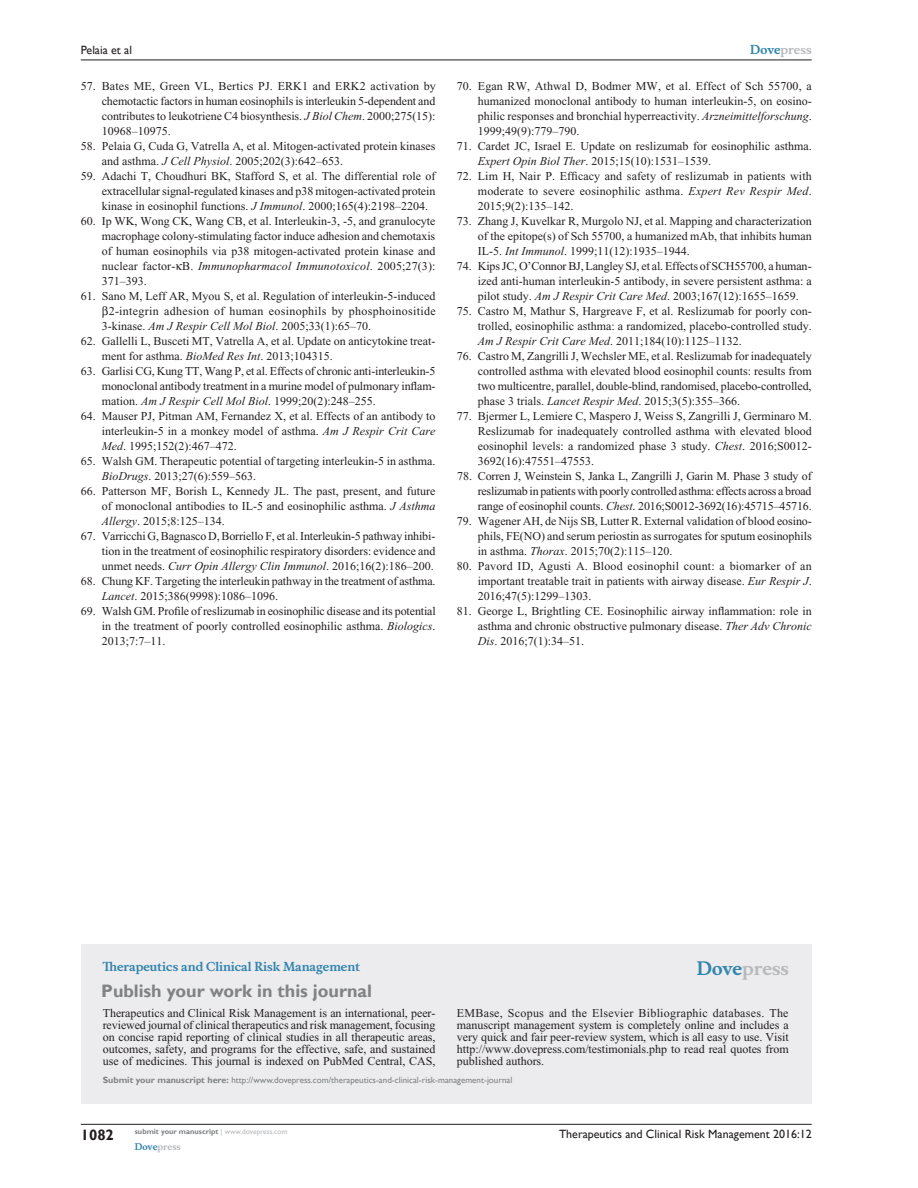
<style>
.page{position:relative;width:918px;height:1188px;background:#fff}
.page>*{position:absolute;margin:0;border:0;box-sizing:border-box;transform-origin:0 0}
.PromBx-H1{font:700 18px "Gill Sans";color:#808285}
.PromBx-Brand{font:700 18px "Musee";color:#b8b9bc}
.t1{font:700 15px "Gill Sans";color:#231f20}
.RefNL2{font:12px/15px "Times New Roman";color:#231f20;text-align:justify}
.PromBx-Tx{font:12px/12px "Times New Roman";letter-spacing:-.005em;color:#231f20;text-align:justify}
.t2{font:12px "Gill Sans";color:#231f20}
.RefNL2-2{font:12px "Times New Roman";letter-spacing:.025em;color:#231f20}
.PromBx-JrnlName{font:700 12px "Musee";color:#3485ae}
.t3{font:700 12px "Musee";color:#b8b9bc}
.PromBx-SubmitMssWebA{font:9px "Gill Sans";color:#808285}
.t4{font:700 9px "Musee";color:#b8b9bc}
.t5{font:700 7.5px "Gill Sans";color:#808285}
.s1{font-style:italic}
.s2{color:#3485ae}
.s3{font-weight:700}
.s4{font-weight:400;color:#b8b9bc}
</style>
<div class="page">
<div style="left:81px;top:944px;width:731px;height:159px;background:#ececee"></div>
<hr style="left:81px;top:1124px;width:731px;height:1px;background:#231f20">
<hr style="left:81px;top:60px;width:731px;height:1px;background:#231f20">
<p class="t2" style="left:81px;top:43px;width:53px">Pelaia et al</p>
<p class="RefNL2" style="left:102px;top:79px;width:336px;text-indent:-21px">57. Bates ME, Green VL, Bertics PJ. ERK1 and ERK2 activation by chemotactic factors in human eosinophils is interleukin 5-dependent and contributes to leukotriene C4 biosynthesis. <span class="s1">J Biol Chem</span>. 2000;275(15):<br>10968–10975.</p>
<p class="RefNL2" style="left:102px;top:139px;width:335px;text-indent:-21px">58. Pelaia G, Cuda G, Vatrella A, et al. Mitogen-activated protein kinases and asthma. <span class="s1">J Cell Physiol</span>. 2005;202(3):642–653.</p>
<p class="RefNL2" style="left:102px;top:169px;width:335px;text-indent:-21px">59. Adachi T, Choudhuri BK, Stafford S, et al. The differential role of extracellular signal-regulated kinases and p38 mitogen-activated protein kinase in eosinophil functions. <span class="s1">J Immunol</span>. 2000;165(4):2198–2204.</p>
<p class="RefNL2" style="left:102px;top:214px;width:335px;text-indent:-21px">60. Ip WK, Wong CK, Wang CB, et al. Interleukin-3, -5, and granulocyte macrophage colony-stimulating factor induce adhesion and chemotaxis of human eosinophils via p38 mitogen-activated protein kinase and nuclear factor- B. <span class="s1">Immunopharmacol Immunotoxicol</span>. 2005;27(3):<br>371–393.</p>
<p class="RefNL2" style="left:81px;top:289px;width:356px">61. Sano M, Leff AR, Myou S, et al. Regulation of interleukin-5-induced</p>
<p class="RefNL2-2" style="left:109px;top:305px;width:329px">2-integrin adhesion of human eosinophils by phosphoinositide</p>
<p class="RefNL2" style="left:102px;top:319px;width:271px">3-kinase. <span class="s1">Am J Respir Cell Mol Biol</span>. 2005;33(1):65–70.</p>
<p class="RefNL2" style="left:102px;top:334px;width:335px;text-indent:-21px">62. Gallelli L, Busceti MT, Vatrella A, et al. Update on anticytokine treat&shy;ment for asthma. <span class="s1">BioMed Res Int</span>. 2013;104315.</p>
<p class="RefNL2" style="left:102px;top:364px;width:335px;text-indent:-21px">63. Garlisi CG, Kung TT, Wang P, et al. Effects of chronic anti-interleukin-5 monoclonal antibody treatment in a murine model of pulmonary inflam&shy;mation. <span class="s1">Am J Respir Cell Mol Biol</span>. 1999;20(2):248–255.</p>
<p class="RefNL2" style="left:102px;top:409px;width:335px;text-indent:-21px">64. Mauser PJ, Pitman AM, Fernandez X, et al. Effects of an antibody to interleukin-5 in a monkey model of asthma. <span class="s1">Am J Respir Crit Care Med</span>. 1995;152(2):467–472.</p>
<p class="RefNL2" style="left:102px;top:454px;width:335px;text-indent:-21px">65. Walsh GM. Therapeutic potential of targeting interleukin-5 in asthma.<br><span class="s1">BioDrugs</span>. 2013;27(6):559–563.</p>
<p class="RefNL2" style="left:102px;top:484px;width:335px;text-indent:-21px">66. Patterson MF, Borish L, Kennedy JL. The past, present, and future of monoclonal antibodies to IL-5 and eosinophilic asthma. <span class="s1">J Asthma Allergy</span>. 2015;8:125–134.</p>
<p class="RefNL2" style="left:102px;top:529px;width:335px;text-indent:-21px">67. Varricchi G, Bagnasco D, Borriello F, et al. Interleukin-5 pathway inhibi&shy;tion in the treatment of eosinophilic respiratory disorders: evidence and unmet needs. <span class="s1">Curr Opin Allergy Clin Immunol</span>. 2016;16(2):186–200.</p>
<p class="RefNL2" style="left:102px;top:574px;width:335px;text-indent:-21px">68. Chung KF. Targeting the interleukin pathway in the treatment of asthma.<br><span class="s1">Lancet</span>. 2015;386(9998):1086–1096.</p>
<p class="RefNL2" style="left:102px;top:604px;width:336px;text-indent:-21px">69. Walsh GM. Profile of reslizumab in eosinophilic disease and its potential in the treatment of poorly controlled eosinophilic asthma. <span class="s1">Biologics</span>.<br>2013;7:7–11.</p>
<p class="t3" style="left:750px;top:43px;width:63px"><span class="s2">Dove</span>press</p>
<p class="RefNL2" style="left:478px;top:79px;width:335px;text-indent:-21px">70. Egan RW, Athwal D, Bodmer MW, et al. Effect of Sch 55700, a humanized monoclonal antibody to human interleukin-5, on eosino&shy;philic responses and bronchial hyperreactivity. <span class="s1">Arzneimittelforschung</span>.<br>1999;49(9):779–790.</p>
<p class="RefNL2" style="left:478px;top:139px;width:335px;text-indent:-21px">71. Cardet JC, Israel E. Update on reslizumab for eosinophilic asthma.<br><span class="s1">Expert Opin Biol Ther</span>. 2015;15(10):1531–1539.</p>
<p class="RefNL2" style="left:478px;top:169px;width:335px;text-indent:-21px">72. Lim H, Nair P. Efficacy and safety of reslizumab in patients with moderate to severe eosinophilic asthma. <span class="s1">Expert Rev Respir Med</span>.<br>2015;9(2):135–142.</p>
<p class="RefNL2" style="left:478px;top:214px;width:335px;text-indent:-21px">73. Zhang J, Kuvelkar R, Murgolo NJ, et al. Mapping and characterization of the epitope(s) of Sch 55700, a humanized mAb, that inhibits human IL-5. <span class="s1">Int Immunol</span>. 1999;11(12):1935–1944.</p>
<p class="RefNL2" style="left:478px;top:259px;width:335px;text-indent:-21px">74. Kips JC, O’Connor BJ, Langley SJ, et al. Effects of SCH55700, a human&shy;ized anti-human interleukin-5 antibody, in severe persistent asthma: a pilot study. <span class="s1">Am J Respir Crit Care Med</span>. 2003;167(12):1655–1659.</p>
<p class="RefNL2" style="left:478px;top:304px;width:335px;text-indent:-21px">75. Castro M, Mathur S, Hargreave F, et al. Reslizumab for poorly con&shy;trolled, eosinophilic asthma: a randomized, placebo-controlled study.<br><span class="s1">Am J Respir Crit Care Med</span>. 2011;184(10):1125–1132.</p>
<p class="RefNL2" style="left:478px;top:349px;width:336px;text-indent:-21px">76. Castro M, Zangrilli J, Wechsler ME, et al. Reslizumab for inadequately controlled asthma with elevated blood eosinophil counts: results from two multicentre, parallel, double-blind, randomised, placebo-controlled, phase 3 trials. <span class="s1">Lancet Respir Med</span>. 2015;3(5):355–366.</p>
<p class="RefNL2" style="left:478px;top:409px;width:335px;text-indent:-21px">77. Bjermer L, Lemiere C, Maspero J, Weiss S, Zangrilli J, Germinaro M.<br>Reslizumab for inadequately controlled asthma with elevated blood eosinophil levels: a randomized phase 3 study. <span class="s1">Chest</span>. 2016;S0012- 3692(16):47551–47553.</p>
<p class="RefNL2" style="left:478px;top:469px;width:335px;text-indent:-21px">78. Corren J, Weinstein S, Janka L, Zangrilli J, Garin M. Phase 3 study of reslizumab in patients with poorly controlled asthma: effects across a broad range of eosinophil counts. <span class="s1">Chest</span>. 2016;S0012-3692(16):45715–45716.</p>
<p class="RefNL2" style="left:478px;top:514px;width:335px;text-indent:-21px">79. Wagener AH, de Nijs SB, Lutter R. External validation of blood eosino&shy;phils, FE(NO) and serum periostin as surrogates for sputum eosinophils in asthma. <span class="s1">Thorax</span>. 2015;70(2):115–120.</p>
<p class="RefNL2" style="left:478px;top:559px;width:335px;text-indent:-21px">80. Pavord ID, Agusti A. Blood eosinophil count: a biomarker of an important treatable trait in patients with airway disease. <span class="s1">Eur Respir J</span>.<br>2016;47(5):1299–1303.</p>
<p class="RefNL2" style="left:478px;top:604px;width:335px;text-indent:-21px">81. George L, Brightling CE. Eosinophilic airway inflammation: role in asthma and chronic obstructive pulmonary disease. <span class="s1">Ther Adv Chronic Dis</span>. 2016;7(1):34–51.</p>
<p class="PromBx-JrnlName" style="left:103px;top:959px;width:259px">Therapeutics and Clinical Risk Management</p>
<p class="PromBx-H1" style="left:101px;top:980px;width:272px">Publish your work in this journal</p>
<p class="PromBx-Brand" style="left:697px;top:958px;width:94px"><span class="s2">Dove</span>press</p>
<p class="PromBx-Tx" style="left:103px;top:1007px;width:334px">Therapeutics and Clinical Risk Management is an international, peer&shy;reviewed journal of clinical therapeutics and risk management, focusing on concise rapid reporting of clinical studies in all therapeutic areas, outcomes, safety, and programs for the effective, safe, and sustained use of medicines. This journal is indexed on PubMed Central, CAS,</p>
<p class="PromBx-Tx" style="left:457px;top:1007px;width:333px">EMBase, Scopus and the Elsevier Bibliographic databases. The manuscript management system is completely online and includes a very quick and fair peer-review system, which is all easy to use. Visit http://www.dovepress.com/testimonials.php to read real quotes from published authors.</p>
<p class="PromBx-SubmitMssWebA" style="left:103px;top:1075px;width:411px"><span class="s3">Submit your manuscript here:</span> http://www.dovepress.com/therapeutics-and-clinical-risk-management-journal</p>
<p class="t1" style="left:81px;top:1126px;width:35px">1082</p>
<p class="t5" style="left:135px;top:1127px;width:154px">submit your manuscript <span class="s4">| www.dovepress.com</span></p>
<p class="t4" style="left:135px;top:1141px;width:48px"><span class="s2">Dove</span>press</p>
<p class="t2" style="left:559px;top:1127px;width:254px">Therapeutics and Clinical Risk Management 2016:12</p>
</div>
